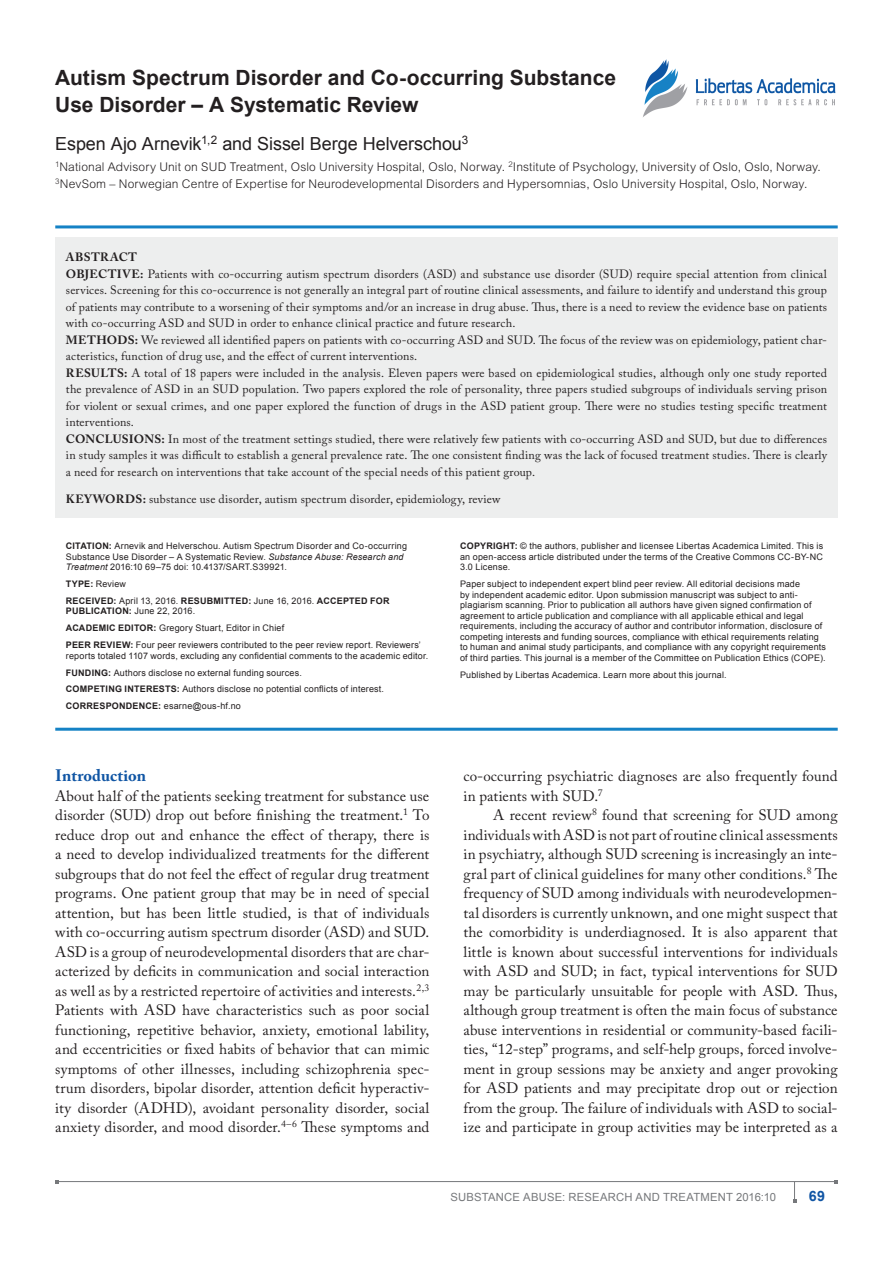
<style>
.page{position:relative;width:893px;height:1263px;background:#fff}
.page>*{position:absolute;margin:0;border:0;box-sizing:border-box;transform-origin:0 0}
.AT{font:700 21px/27px "Arial";color:#231f20}
.AAu{font:18px "Arial";letter-spacing:-.005em;color:#231f20}
.t1{font:700 16.5px "Adobe Caslon Pro";color:#1055a4}
.TxF{font:15px/19.5px "Adobe Caslon Pro";letter-spacing:.005em;color:#231f20;text-align:justify}
.Tx{font:15px/19.5px "Adobe Caslon Pro";letter-spacing:.005em;color:#231f20;text-align:justify}
.RunF-folio{font:700 14.25px "Arial";color:#1055a4}
.t2{font:12px/16.5px "Adobe Caslon Pro";letter-spacing:.015em;color:#231f20}
.AAuAff{font:300 12px/16.5px "Arial MT Std";letter-spacing:.01em;color:#231f20}
.RunF{font:11.25px "Arial";letter-spacing:.02em;color:#76787b}
.t3{font:9px/10.5px "Arial";letter-spacing:.02em;color:#231f20}
.t4{font:700 9px/16.8px "Arial";letter-spacing:.025em;color:#231f20}
.s1{font-weight:700}
.s2{font-style:italic}
.s3{font-weight:400}
</style>
<div class="page">
<hr style="left:57px;top:1181px;width:779px;height:1px;background:#76787b">
<svg style="left:793px;top:1182px;width:3px;height:20px"></svg>
<img style="left:643px;top:59px;width:193px;height:58px">
<hr style="left:55px;top:225px;width:783px;height:3px;background:#1582c5">
<hr style="left:55px;top:728px;width:783px;height:3px;background:#1582c5">
<div style="left:55px;top:237px;width:783px;height:281px;background:#edeeee"></div>
<p class="AT" style="left:55px;top:65px;width:562px">AUTISM SPECTRUM DISORDER AND CO-OCCURRING SUBSTANCE<br>USE DISORDER – A SYSTEMATIC REVIEW</p>
<p class="AAu" style="left:55px;top:132px;width:414px">Espen Ajo Arnevik<sup>1,2</sup> and Sissel Berge Helverschou<sup>3</sup></p>
<p class="AAuAff" style="left:55px;top:159px;width:767px"><sup>1</sup>National Advisory Unit on SUD Treatment, Oslo University Hospital, Oslo, Norway. <sup>2</sup>Institute of Psychology, University of Oslo, Oslo, Norway.<br><sup>3</sup>NevSom – Norwegian Centre of Expertise for Neurodevelopmental Disorders and Hypersomnias, Oslo University Hospital, Oslo, Norway.</p>
<p class="t2" style="left:66px;top:249px;width:763px"><span class="s1">ABSTRACT<br>OBJECTIVE:</span> Patients with co-occurring autism spectrum disorders (ASD) and substance use disorder (SUD) require special attention from clinical services. Screening for this co-occurrence is not generally an integral part of routine clinical assessments, and failure to identify and understand this group of patients may contribute to a worsening of their symptoms and/or an increase in drug abuse. Thus, there is a need to review the evidence base on patients with co-occurring ASD and SUD in order to enhance clinical practice and future research.<br><span class="s1">METHODS:</span> We reviewed all identified papers on patients with co-occurring ASD and SUD. The focus of the review was on epidemiology, patient char&shy;acteristics, function of drug use, and the effect of current interventions.<br><span class="s1">RESULTS:</span> A total of 18 papers were included in the analysis. Eleven papers were based on epidemiological studies, although only one study reported the prevalence of ASD in an SUD population. Two papers explored the role of personality, three papers studied subgroups of individuals serving prison for violent or sexual crimes, and one paper explored the function of drugs in the ASD patient group. There were no studies testing specific treatment interventions.<br><span class="s1">CONCLUSIONS:</span> In most of the treatment settings studied, there were relatively few patients with co-occurring ASD and SUD, but due to differences in study samples it was difficult to establish a general prevalence rate. The one consistent finding was the lack of focused treatment studies. There is clearly a need for research on interventions that take account of the special needs of this patient group.</p>
<p class="t2" style="left:66px;top:490px;width:436px"><span class="s1">KEYWO RDS:</span> substance use disorder, autism spectrum disorder, epidemiology, review</p>
<p class="t3" style="left:66px;top:541px;width:343px"><span class="s1">CITATION:</span> Arnevik and Helverschou. Autism Spectrum Disorder and Co-occurring<br>Substance U se Disorder – A Systematic Review. <span class="s2">Substance Abuse: Research and<br>Treatment</span> 2016:10 69–75 doi: 10.4137/SART.S39921.</p>
<p class="t4" style="left:66px;top:576px;width:62px">TYPE: <span class="s3">Review<br></span>RECE</p>
<p class="t3" style="left:460px;top:541px;width:365px;text-indent:33px"><span class="s1">IGHT:</span> © the authors, publisher and licensee Libertas Academica Limited. This is an open-access article distributed under the terms of the Creative Commons CC-BY-NC<br>3.0 License.</p>
<p class="t3" style="left:460px;top:579px;width:367px">Paper subject to independent expert blind peer review. All editorial decisions made<br>by independent academic editor. U pon submission manuscript was subject to anti&shy;plagiarism scanning. Prior to publication all authors have given signed confirmation of agreement to article publication and compliance with all applicable ethical and legal requirements, including the accuracy of author and contributor information, disclosure of competing interests and funding sources, compliance with ethical requirements relating to human and animal study participants, and compliance with any copyright requirements of third parties. This journal is a member of the Committee on Publication Ethics (COPE).</p>
<p class="t3" style="left:460px;top:669px;width:268px">Published by Libertas Academica. Learn more about this journal.</p>
<p class="t4" style="left:460px;top:538px;width:21px">COPYR</p>
<p class="t3" style="left:92px;top:596px;width:239px"><span class="s1">IVED:</span> April 13, 2016. <span class="s1">RESUBMITTED:</span> June 16, 2016. <span class="s1">ACCEP</span></p>
<p class="t4" style="left:349px;top:593px;width:39px">TED FOR</p>
<p class="t4" style="left:66px;top:603px;width:131px">PU BLICATION: <span class="s3">June 22, 2016.<br></span>ACADE</p>
<p class="t3" style="left:99px;top:623px;width:187px"><span class="s1">MIC EDITOR:</span> Gregory Stuart, Editor in Chief</p>
<p class="t3" style="left:66px;top:640px;width:364px;text-indent:28px"><span class="s1">REVIEW:</span> Four peer reviewers contributed to the peer review report. Reviewers’ reports totaled 1107 words, excluding any confidential comments to the academic editor.</p>
<p class="t3" style="left:66px;top:664px;width:238px;line-height:16.8px"><span class="s1">FU NDING:</span> Authors disclose no external funding sources.<br><span class="s1">COMPETING INTERES</span></p>
<p class="t4" style="left:66px;top:637px;width:14px">PEER</p>
<p class="t3" style="left:165px;top:684px;width:220px"><span class="s1">TS:</span> Authors disclose no potential conflicts of interest.</p>
<p class="t4" style="left:66px;top:698px;width:22px">CORRESP</p>
<p class="t3" style="left:112px;top:701px;width:131px"><span class="s1">ONDENCE:</span> esarne@ous-hf.no</p>
<h1 class="t1" style="left:55px;top:766px;width:92px">INTRODUCTION</h1>
<p class="TxF" style="left:55px;top:786px;width:376px">About half of the patients seeking treatment for substance use disorder (SUD) drop out before finishing the treatment.<sup>1</sup> To reduce drop out and enhance the effect of therapy, there is a need to develop individualized treatments for the different subgroups that do not feel the effect of regular drug treatment programs. One patient group that may be in need of special attention, but has been little studied, is that of individuals with co-occurring autism spectrum disorder (ASD) and SUD.<br>ASD is a group of neurodevelopmental disorders that are char&shy;acterized by deficits in communication and social interaction as well as by a restricted repertoire of activities and interests.<sup>2,3<br></sup>Patients with ASD have characteristics such as poor social functioning, repetitive behavior, anxiety, emotional lability, and eccentricities or fixed habits of behavior that can mimic symptoms of other illnesses, including schizophrenia spec&shy;trum disorders, bipolar disorder, attention deficit hyperactiv&shy;ity disorder (ADHD), avoidant personality disorder, social anxiety disorder, and mood disorder.<sup>4–6</sup> These symptoms and</p>
<p class="TxF" style="left:463px;top:766px;width:376px">co-occurring psychiatric diagnoses are also frequently found in patients with SUD.<sup>7</sup></p>
<p class="Tx" style="left:463px;top:805px;width:376px;text-indent:30px">A recent review<sup>8</sup> found that screening for SUD among individuals with ASD is not part of routine clinical assessments in psychiatry, although SUD screening is increasingly an inte&shy;gral part of clinical guidelines for many other conditions.<sup>8</sup> The frequency of SUD among individuals with neurodevelopmen&shy;tal disorders is currently unknown, and one might suspect that the comorbidity is underdiagnosed. It is also apparent that little is known about successful interventions for individuals with ASD and SUD; in fact, typical interventions for SUD may be particularly unsuitable for people with ASD. Thus, although group treatment is often the main focus of substance abuse interventions in residential or community-based facili&shy;ties, “12-step” programs, and self-help groups, forced involve&shy;ment in group sessions may be anxiety and anger provoking for ASD patients and may precipitate drop out or rejection from the group. The failure of individuals with ASD to social&shy;ize and participate in group activities may be interpreted as a</p>
<p class="RunF" style="left:450px;top:1189px;width:327px">Substance Abuse: Research and Treatment 2016:10</p>
<p class="RunF-folio" style="left:809px;top:1186px;width:18px">69</p>
</div>
